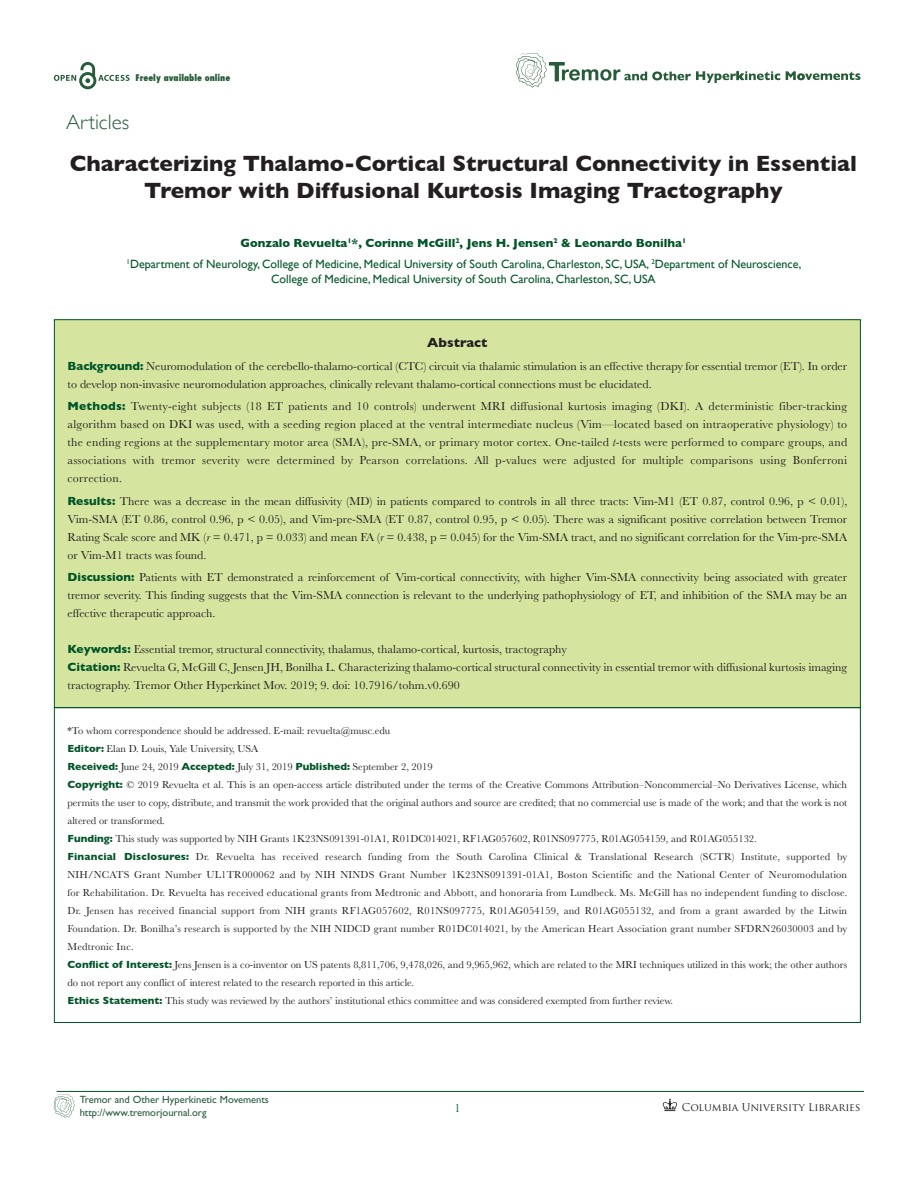
<style>
.page{position:relative;width:918px;height:1188px;background:#fff}
.page>*{position:absolute;margin:0;border:0;box-sizing:border-box;transform-origin:0 0}
.AT{font:700 22.5px/27px "Gill Sans";color:#231f20;text-align:center}
.Review{font:300 21px "Gill Sans";color:#275c39}
.Abs_head{font:700 13.5px "Gill Sans";color:#231f20}
.ABS{font:12px/18px "Baskerville";color:#231f20;text-align:justify}
.Aff{font:12px/15px "Gill Sans";color:#005428;text-align:center}
.Keywords{font:12px "Baskerville";color:#231f20}
.AU{font:700 12px "Gill Sans";color:#005428}
.t1{font:12px "Baskerville";color:#005428}
.Copyright{font:10.5px/18px "Baskerville";color:#231f20;text-align:justify}
.t2{font:10.5px/12.6px "Gill Sans";color:#275c39}
.t3{font:10.5px "Trajan Pro";color:#231f20}
.t4{font:800 condensed 9px "Futura Std";color:#275c39}
.s1{font-family:"Gill Sans";font-weight:700;color:#005428}
.s2{font-style:italic}
</style>
<div class="page">
<hr style="left:57px;top:1091px;width:807px;height:1px;background:#005428">
<svg style="left:663px;top:1099px;width:14px;height:12px"></svg>
<svg style="left:54px;top:62px;width:76px;height:27px"></svg>
<svg style="left:786px;top:71px;width:74px;height:9px"></svg>
<svg style="left:516px;top:53px;width:264px;height:34px"></svg>
<svg style="left:54px;top:1094px;width:21px;height:24px"></svg>
<div style="left:54px;top:320px;width:806px;height:388px;background:#d5e5a0"></div>
<p class="t4" style="left:135px;top:72px;width:97px">Freely available online</p>
<p class="Review" style="left:66px;top:106px;width:65px">Articles</p>
<p class="AT" style="left:70px;top:150px;width:789px">Characterizing Thalamo-Cortical Structural Connectivity in Essential<br>Tremor with Diffusional Kurtosis Imaging Tractography</p>
<p class="AU" style="left:240px;top:233px;width:447px">Gonzalo Revuelta<sup>1</sup>*, Corinne McGill<sup>2</sup>, Jens H. Jensen<sup>2</sup> &amp; Leonardo Bonilha<sup>1</sup></p>
<p class="Aff" style="left:127px;top:256px;width:676px"><sup>1</sup>Department of Neurology, College of Medicine, Medical University of South Carolina, Charleston, SC, USA, <sup>2</sup>Department of Neuroscience,<br>College of Medicine, Medical University of South Carolina, Charleston, SC, USA</p>
<p class="Abs_head" style="left:427px;top:332px;width:62px">Abstract</p>
<p class="ABS" style="left:68px;top:357px;width:781px"><span class="s1">Background:</span> Neuromodulation of the cerebello-thalamo-cortical (CTC) circuit via thalamic stimulation is an effective therapy for essential tremor (ET). In order to develop non-invasive neuromodulation approaches, clinically relevant thalamo-cortical connections must be elucidated.</p>
<p class="ABS" style="left:68px;top:397px;width:781px"><span class="s1">Methods:</span> Twenty-eight subjects (18 ET patients and 10 controls) underwent MRI diffusional kurtosis imaging (DKI). A deterministic fiber-tracking algorithm based on DKI was used, with a seeding region placed at the ventral intermediate nucleus (Vim—located based on intraoperative physiology) to the ending regions at the supplementary motor area (SMA), pre-SMA, or primary motor cortex. One-tailed <span class="s2">t</span>-tests were performed to compare groups, and associations with tremor severity were determined by Pearson correlations. All p-values were adjusted for multiple comparisons using Bonferroni correction.</p>
<p class="ABS" style="left:68px;top:492px;width:781px"><span class="s1">Results:</span> There was a decrease in the mean diffusivity (MD) in patients compared to controls in all three tracts: Vim-M1 (ET 0.87, control 0.96, p &lt; 0.01), Vim-SMA (ET 0.86, control 0.96, p &lt; 0.05), and Vim-pre-SMA (ET 0.87, control 0.95, p &lt; 0.05). There was a significant positive correlation between Tremor Rating Scale score and MK (<span class="s2">r</span> = 0.471, p = 0.033) and mean FA (<span class="s2">r</span> = 0.438, p = 0.045) for the Vim-SMA tract, and no significant correlation for the Vim-pre-SMA or Vim-M1 tracts was found.</p>
<p class="ABS" style="left:68px;top:568px;width:781px"><span class="s1">Discussion:</span> Patients with ET demonstrated a reinforcement of Vim-cortical connectivity, with higher Vim-SMA connectivity being associated with greater tremor severity. This finding suggests that the Vim-SMA connection is relevant to the underlying pathophysiology of ET, and inhibition of the SMA may be an effective therapeutic approach.</p>
<p class="Keywords" style="left:68px;top:643px;width:501px"><span class="s1">Keywords:</span> Essential tremor, structural connectivity, thalamus, thalamo-cortical, kurtosis, tractography</p>
<p class="ABS" style="left:68px;top:658px;width:781px"><span class="s1">Citation:</span> Revuelta G, McGill C, Jensen JH, Bonilha L. Characterizing thalamo-cortical structural connectivity in essential tremor with diffusional kurtosis imaging tractography. Tremor Other Hyperkinet Mov. 2019; 9. doi: 10.7916/tohm.v0.690</p>
<p class="Copyright" style="left:68px;top:722px;width:324px">*To whom correspondence should be addressed. E-mail: revuelta@musc.edu</p>
<p class="Copyright" style="left:68px;top:740px;width:192px"><span class="s1">Editor:</span> Elan D. Louis, Yale University, USA</p>
<p class="Copyright" style="left:68px;top:758px;width:367px"><span class="s1">Received:</span> June 24, 2019 <span class="s1">Accepted:</span> July 31, 2019 <span class="s1">Published:</span> September 2, 2019</p>
<p class="Copyright" style="left:68px;top:776px;width:781px"><span class="s1">Copyright:</span> © 2019 Revuelta et al. This is an open-access article distributed under the terms of the Creative Commons Attribution–Noncommercial–No Derivatives License, which permits the user to copy, distribute, and transmit the work provided that the original authors and source are credited; that no commercial use is made of the work; and that the work is not altered or transformed.</p>
<p class="Copyright" style="left:68px;top:830px;width:691px"><span class="s1">Funding:</span> This study was supported by NIH Grants 1K23NS091391-01A1, R01DC014021, RF1AG057602, R01NS097775, R01AG054159, and R01AG055132.</p>
<p class="Copyright" style="left:68px;top:848px;width:781px"><span class="s1">Financial Disclosures:</span> Dr. Revuelta has received research funding from the South Carolina Clinical &amp; Translational Research (SCTR) Institute, supported by NIH/NCATS Grant Number UL1TR000062 and by NIH NINDS Grant Number 1K23NS091391-01A1, Boston Scientific and the National Center of Neuromodulation for Rehabilitation. Dr. Revuelta has received educational grants from Medtronic and Abbott, and honoraria from Lundbeck. Ms. McGill has no independent funding to disclose.<br>Dr. Jensen has received financial support from NIH grants RF1AG057602, R01NS097775, R01AG054159, and R01AG055132, and from a grant awarded by the Litwin Foundation. Dr. Bonilha’s research is supported by the NIH NIDCD grant number R01DC014021, by the American Heart Association grant number SFDRN26030003 and by Medtronic Inc.</p>
<p class="Copyright" style="left:68px;top:956px;width:781px"><span class="s1">Conflict of Interest:</span> Jens Jensen is a co-inventor on US patents 8,811,706, 9,478,026, and 9,965,962, which are related to the MRI techniques utilized in this work; the other authors do not report any conflict of interest related to the research reported in this article.</p>
<p class="Copyright" style="left:68px;top:992px;width:607px"><span class="s1">Ethics Statement:</span> This study was reviewed by the authors’ institutional ethics committee and was considered exempted from further review.</p>
<p class="t2" style="left:80px;top:1093px;width:191px">Tremor and Other Hyperkinetic Movements http://www.tremorjournal.org</p>
<p class="t1" style="left:455px;top:1101px;width:7px">1</p>
<p class="t3" style="left:682px;top:1100px;width:180px">Columbia University Libraries</p>
</div>
